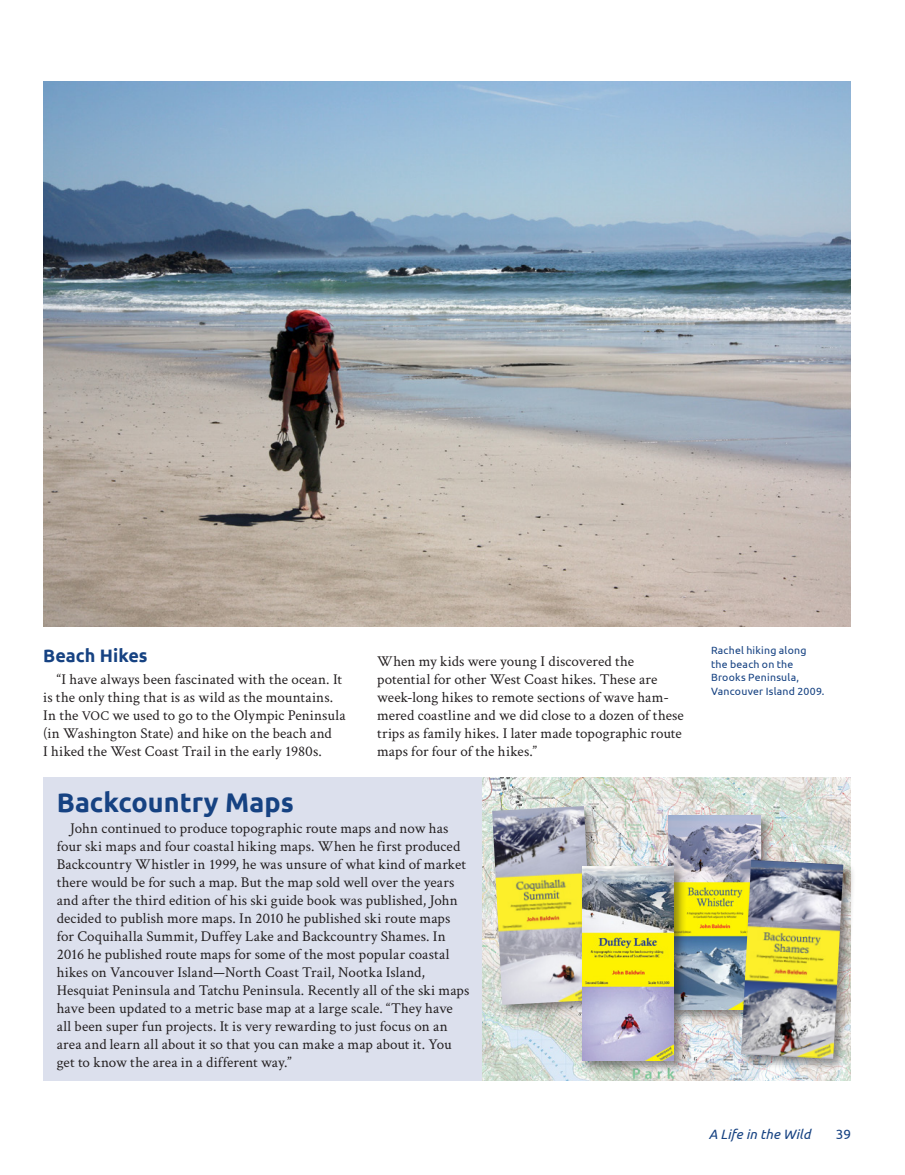
<style>
.page{position:relative;width:905px;height:1175px;background:#fff}
.page>*{position:absolute;margin:0;border:0;box-sizing:border-box;transform-origin:0 0}
.Subtitle_3{font:700 27px "Ubuntu";color:#164282}
.Subtitle_4{font:700 18px "Ubuntu";color:#164282}
.Body_text{font:15px/18px "Crimson Text";letter-spacing:.005em;color:#231f20}
.t1{font:italic 13.5px "Ubuntu";letter-spacing:.01em;color:#164282}
.t2{font:13.5px "Ubuntu";color:#164282}
.Photo_Caption_-_No_Rule{font:10.5px/13.5px "Ubuntu";letter-spacing:.02em;color:#164282}
.s1{font-size:13.5px}
</style>
<div class="page">
<div style="left:43px;top:777px;width:440px;height:303px;background:#dce0ed"></div>
<img style="left:483px;top:777px;width:367px;height:303px">
<img style="left:43px;top:81px;width:807px;height:546px">
<div style="left:666px;top:812px;width:108px;height:211px;background:#231f20;opacity:.5"></div>
<img style="left:669px;top:815px;width:91px;height:194px">
<div style="left:490px;top:803px;width:117px;height:215px;background:#231f20;opacity:.5"></div>
<img style="left:492px;top:806px;width:102px;height:198px">
<div style="left:579px;top:863px;width:108px;height:211px;background:#231f20;opacity:.5"></div>
<img style="left:582px;top:866px;width:91px;height:194px">
<div style="left:738px;top:857px;width:118px;height:214px;background:#231f20;opacity:.5"></div>
<img style="left:741px;top:860px;width:102px;height:198px">
<p class="Subtitle_4" style="left:43px;top:644px;width:106px">Beach Hikes</p>
<p class="Body_text" style="left:43px;top:670px;width:304px;text-indent:14px">“I have always been fascinated with the ocean. It is the only thing that is as wild as the mountains.<br>In the <span class="s1">VOC</span> we used to go to the Olympic Peninsula (in Washington State) and hike on the beach and<br>I hiked the West Coast Trail in the early 1980s.</p>
<p class="Body_text" style="left:377px;top:652px;width:308px">When my kids were young I discovered the potential for other West Coast hikes. These are week-long hikes to remote sections of wave ham&shy;mered coastline and we did close to a dozen of these trips as family hikes. I later made topographic route maps for four of the hikes.”</p>
<p class="Subtitle_3" style="left:57px;top:786px;width:239px">Backcountry Maps</p>
<p class="Body_text" style="left:57px;top:818px;width:414px;text-indent:14px">John continued to produce topographic route maps and now has four ski maps and four coastal hiking maps. When he first produced Backcountry Whistler in 1999, he was unsure of what kind of market there would be for such a map. But the map sold well over the years and after the third edition of his ski guide book was published, John decided to publish more maps. In 2010 he published ski route maps for Coquihalla Summit, Duffey Lake and Backcountry Shames. In 2016 he published route maps for some of the most popular coastal hikes on Vancouver Island—North Coast Trail, Nootka Island, Hesquiat Peninsula and Tatchu Peninsula. Recently all of the ski maps have been updated to a metric base map at a large scale. “They have all been super fun projects. It is very rewarding to just focus on an area and learn all about it so that you can make a map about it. You get to know the area in a different way.”</p>
<p class="Photo_Caption_-_No_Rule" style="left:711px;top:643px;width:115px">Rachel hiking along the beach on the<br>Brooks Peninsula,<br>Vancouver Island 2009.</p>
<p class="t1" style="left:708px;top:1126px;width:103px">A Life in the Wild</p>
<p class="t2" style="left:835px;top:1126px;width:17px">39</p>
</div>
